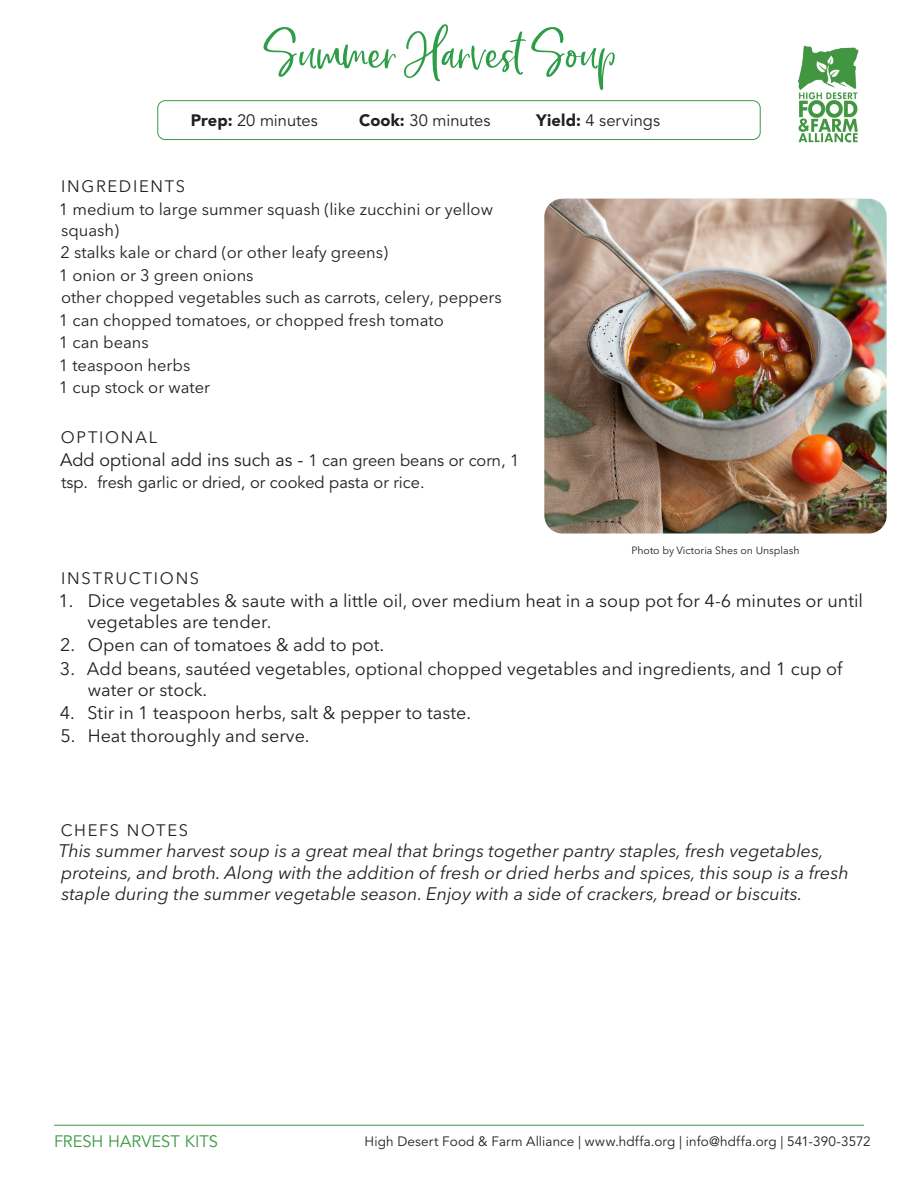
<style>
.page{position:relative;width:918px;height:1188px;background:#fff}
.page>*{position:absolute;margin:0;border:0;box-sizing:border-box;transform-origin:0 0}
.t1{font:73.5px "Chinup Buttercup";color:#2d9e47}
.t2{font:18px/21.6px "Avenir Next LT Pro";color:#231f20}
.t3{font:italic 18px/21.6px "Avenir Next LT Pro";color:#231f20}
.t4{font:18px "Avenir LT Std";color:#231f20}
.Subheading{font:16.5px/21px "Avenir Next LT Pro";color:#231f20}
.Body{font:16.5px "Avenir LT Std";color:#231f20}
.Subheading-2{font:16.5px "Avenir Next LT Pro";letter-spacing:.105em;color:#231f20}
.t5{font:16.5px "Avenir LT Std";letter-spacing:.005em;color:#3d9744}
.Chef_Name{font:16.5px "Avenir Next LT Pro";letter-spacing:.105em;color:#231f20}
.Subheading-3{font:16.5px "Avenir Next LT Pro";letter-spacing:.1em;color:#231f20}
.t6{font:13.5px "Avenir LT Std";letter-spacing:.01em;color:#231f20}
.t7{font:10.5px "Avenir Next LT Pro";color:#231f20}
.s1{font-weight:900}
.s2{font-size:16.5px}
</style>
<div class="page">
<div style="left:157px;top:100px;width:604px;height:40px;border:1px solid #3d9744;border-radius:8px"></div>
<img style="left:798px;top:45px;width:61px;height:98px">
<hr style="left:54px;top:1125px;width:810px;height:1px;background:#3d9744">
<img style="left:544px;top:199px;width:343px;height:335px">
<p class="t1" style="left:266px;top:12px;width:351px">Summer Harvest Soup</p>
<p class="Body" style="left:191px;top:111px;width:129px"><span class="s1">Prep:</span> 20 minutes</p>
<p class="Body" style="left:359px;top:111px;width:133px"><span class="s1">Cook:</span> 30 minutes</p>
<p class="Body" style="left:536px;top:111px;width:125px"><span class="s1">Yield:</span> 4 servings</p>
<p class="Chef_Name" style="left:61px;top:177px;width:126px">INGREDIENTS</p>
<p class="Subheading" style="left:59px;top:199px;width:436px">1 medium to large summer squash (like zucchini or yellow squash)</p>
<p class="Subheading" style="left:60px;top:242px;width:329px">2 stalks kale or chard (or other leafy greens)</p>
<p class="Subheading" style="left:59px;top:265px;width:196px">1 onion or 3 green onions</p>
<p class="Subheading" style="left:61px;top:287px;width:442px">other chopped vegetables such as carrots, celery, peppers</p>
<p class="Subheading" style="left:59px;top:310px;width:387px">1 can chopped tomatoes, or chopped fresh tomato</p>
<p class="Subheading" style="left:59px;top:332px;width:92px">1 can beans</p>
<p class="Subheading" style="left:59px;top:355px;width:133px">1 teaspoon herbs</p>
<p class="Subheading" style="left:59px;top:377px;width:153px">1 cup stock or water</p>
<p class="Subheading-2" style="left:61px;top:427px;width:98px">OPTIONAL</p>
<p class="t4" style="left:60px;top:449px;width:461px">Add optional add ins such as - <span class="s2">1 can green beans or corn, 1</span></p>
<p class="Body" style="left:61px;top:472px;width:365px">tsp. fresh garlic or dried, or cooked pasta or rice.</p>
<p class="t7" style="left:631px;top:544px;width:170px">Photo by Victoria Shes on Unsplash</p>
<p class="Subheading-2" style="left:61px;top:568px;width:140px">INSTRUCTIONS</p>
<p class="t2" style="left:88px;top:590px;width:777px;text-indent:-29px">1. Dice vegetables &amp; saute with a little oil, over medium heat in a soup pot for 4-6 minutes or until vegetables are tender.</p>
<p class="t2" style="left:60px;top:634px;width:326px">2. Open can of tomatoes &amp; add to pot.</p>
<p class="t2" style="left:88px;top:657px;width:756px;text-indent:-28px">3. Add beans, sautéed vegetables, optional chopped vegetables and ingredients, and 1 cup of water or stock.</p>
<p class="t2" style="left:60px;top:702px;width:413px">4. Stir in 1 teaspoon herbs, salt &amp; pepper to taste.</p>
<p class="t2" style="left:61px;top:725px;width:251px">5. Heat thoroughly and serve.</p>
<p class="Subheading-3" style="left:61px;top:820px;width:129px">CHEFS NOTES</p>
<p class="t3" style="left:59px;top:840px;width:791px">This summer harvest soup is a great meal that brings together pantry staples, fresh vegetables, proteins, and broth. Along with the addition of fresh or dried herbs and spices, this soup is a fresh staple during the summer vegetable season. Enjoy with a side of crackers, bread or biscuits.</p>
<p class="t5" style="left:54px;top:1132px;width:166px">FRESH HARVEST KITS</p>
<p class="t6" style="left:365px;top:1134px;width:508px">High Desert Food &amp; Farm Alliance | www.hdffa.org | info@hdffa.org | 541-390-3572</p>
</div>
